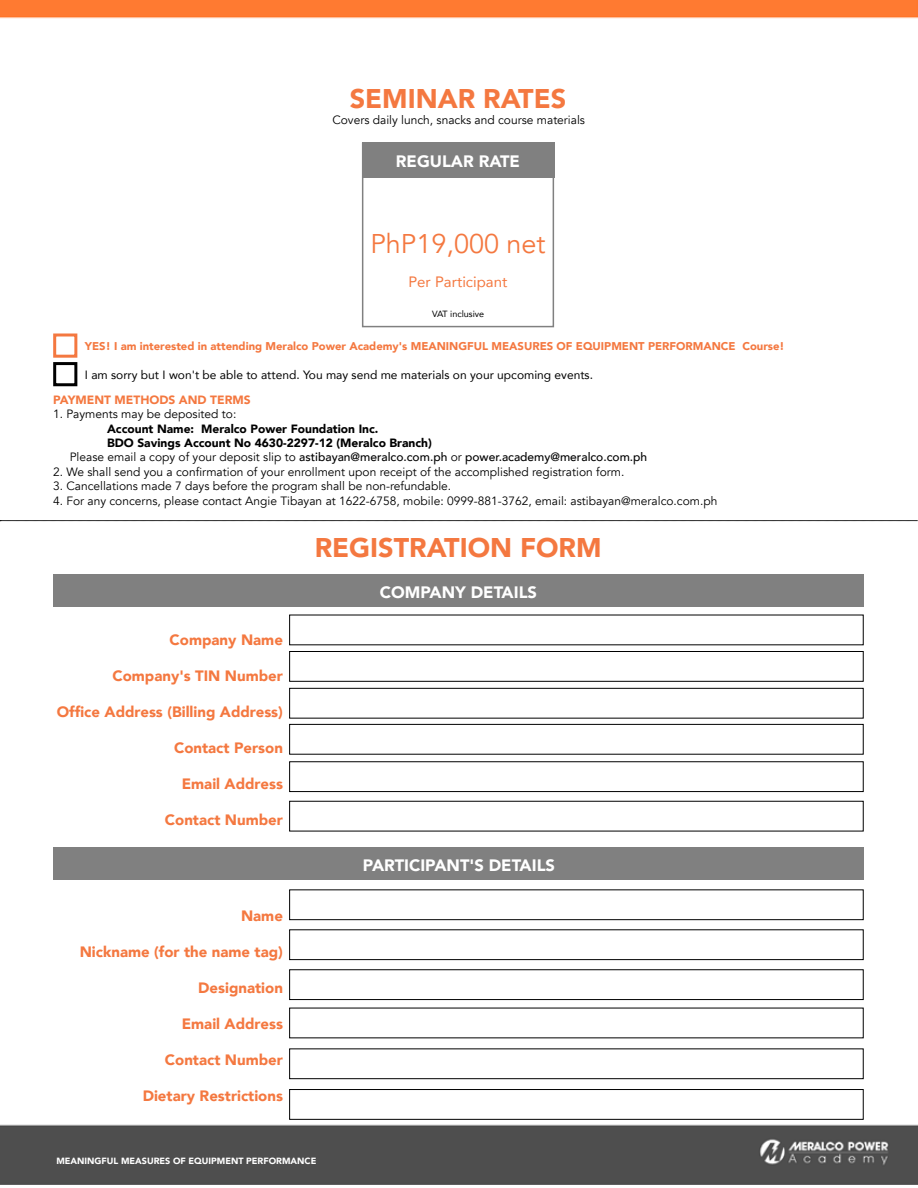
<style>
.page{position:relative;width:918px;height:1188px;background:#fff}
.page>*{position:absolute;margin:0;border:0;box-sizing:border-box;transform-origin:0 0}
.t1{font:900 27px "Avenir";color:#f47840}
.t2{font:27px "Avenir";color:#f47840}
.t3{font:900 16.5px "Avenir";color:#fff}
.t4{font:900 15px "Avenir";color:#f47840}
.t5{font:15px "Avenir";color:#f47840}
.t6{font:12px "Avenir";color:#000}
.t7{font:500 12px "Avenir";color:#000}
.t8{font:900 12px "Avenir";color:#000}
.t9{font:12px "Avenir";color:#000}
.t10{font:900 12px "Avenir";color:#f47840}
.t11{font:900 11.25px "Avenir";color:#f47840}
.t12{font:900 9px "Avenir";color:#fff}
.t13{font:9px "Avenir";color:#000}
.s1{font-weight:400}
</style>
<div class="page">
<img style="left:0;top:0;width:918px;height:1184px">
<div style="left:53px;top:574px;width:810px;height:33px;background:#808080"></div>
<div style="left:53px;top:848px;width:810px;height:32px;background:#808080"></div>
<div style="left:289px;top:890px;width:574px;height:30px;border:1px solid #000"></div>
<div style="left:289px;top:930px;width:574px;height:30px;border:1px solid #000"></div>
<div style="left:289px;top:970px;width:574px;height:30px;border:1px solid #000"></div>
<div style="left:289px;top:1049px;width:574px;height:30px;border:1px solid #000"></div>
<div style="left:289px;top:1089px;width:574px;height:31px;border:1px solid #000"></div>
<div style="left:289px;top:651px;width:574px;height:31px;border:1px solid #000"></div>
<div style="left:289px;top:762px;width:574px;height:30px;border:1px solid #000"></div>
<div style="left:289px;top:724px;width:574px;height:30px;border:1px solid #000"></div>
<div style="left:289px;top:688px;width:574px;height:30px;border:1px solid #000"></div>
<div style="left:53px;top:334px;width:24px;height:24px;border:3px solid #f47840"></div>
<div style="left:53px;top:362px;width:24px;height:24px;border:3px solid #000"></div>
<div style="left:362px;top:143px;width:192px;height:35px;background:#808080"></div>
<div style="left:362px;top:143px;width:192px;height:184px;border:2px solid #808080"></div>
<svg style="left:0;top:520px;width:918px;height:1px"></svg>
<p class="t1" style="left:350px;top:75px;width:218px">SEMINAR RATES</p>
<p class="t6" style="left:332px;top:113px;width:254px">Covers daily lunch, snacks and course materials</p>
<p class="t3" style="left:396px;top:147px;width:126px">REGULAR RATE</p>
<p class="t2" style="left:370px;top:227px;width:177px">PhP19,000 net</p>
<p class="t5" style="left:408px;top:270px;width:100px">Per Participant</p>
<p class="t13" style="left:432px;top:307px;width:54px">VAT inclusive</p>
<p class="t11" style="left:85px;top:336px;width:701px">YES! I am interested in attending Meralco Power Academy's MEANINGFUL MEASURES OF EQUIPMENT PERFORMANCE Course!</p>
<p class="t9" style="left:85px;top:365px;width:510px">I am sorry but I won't be able to attend. You may send me materials on your upcoming events.</p>
<p class="t10" style="left:53px;top:389px;width:199px">PAYMENT METHODS AND TERMS</p>
<p class="t6" style="left:53px;top:407px;width:185px">1. Payments may be deposited to:</p>
<p class="t8" style="left:107px;top:418px;width:273px">Account Name: Meralco Power Foundation Inc.</p>
<p class="t8" style="left:107px;top:433px;width:326px">BDO Savings Account No 4630-2297-12 (Meralco Branch)</p>
<p class="t7" style="left:70px;top:447px;width:579px"><span class="s1">Please email a copy of your deposit slip to</span> astibayan@meralco.com.ph <span class="s1">or</span> power.academy@meralco.com.ph</p>
<p class="t6" style="left:53px;top:465px;width:573px">2. We shall send you a confirmation of your enrollment upon receipt of the accomplished registration form.</p>
<p class="t6" style="left:53px;top:479px;width:400px">3. Cancellations made 7 days before the program shall be non-refundable.</p>
<p class="t6" style="left:53px;top:493px;width:666px">4. For any concerns, please contact Angie Tibayan at 1622-6758, mobile: 0999-881-3762, email: astibayan@meralco.com.ph</p>
<p class="t4" style="left:170px;top:627px;width:115px">Company Name</p>
<p class="t4" style="left:112px;top:663px;width:172px">Company's TIN Number</p>
<p class="t4" style="left:57px;top:699px;width:228px">Office Address (Billing Address)</p>
<p class="t4" style="left:174px;top:735px;width:110px">Contact Person</p>
<p class="t4" style="left:182px;top:771px;width:103px">Email Address</p>
<p class="t4" style="left:165px;top:807px;width:120px">Contact Number</p>
<p class="t4" style="left:241px;top:903px;width:43px">Name</p>
<p class="t4" style="left:80px;top:939px;width:205px">Nickname (for the name tag)</p>
<p class="t4" style="left:198px;top:975px;width:86px">Designation</p>
<p class="t4" style="left:182px;top:1011px;width:103px">Email Address</p>
<p class="t4" style="left:165px;top:1047px;width:120px">Contact Number</p>
<p class="t4" style="left:143px;top:1083px;width:142px">Dietary Restrictions</p>
<p class="t1" style="left:315px;top:524px;width:288px">REGISTRATION FORM</p>
<p class="t3" style="left:380px;top:578px;width:159px">COMPANY DETAILS</p>
<p class="t3" style="left:363px;top:851px;width:194px">PARTICIPANT'S DETAILS</p>
<p class="t12" style="left:56px;top:1153px;width:262px">MEANINGFUL MEASURES OF EQUIPMENT PERFORMANCE</p>
</div>
